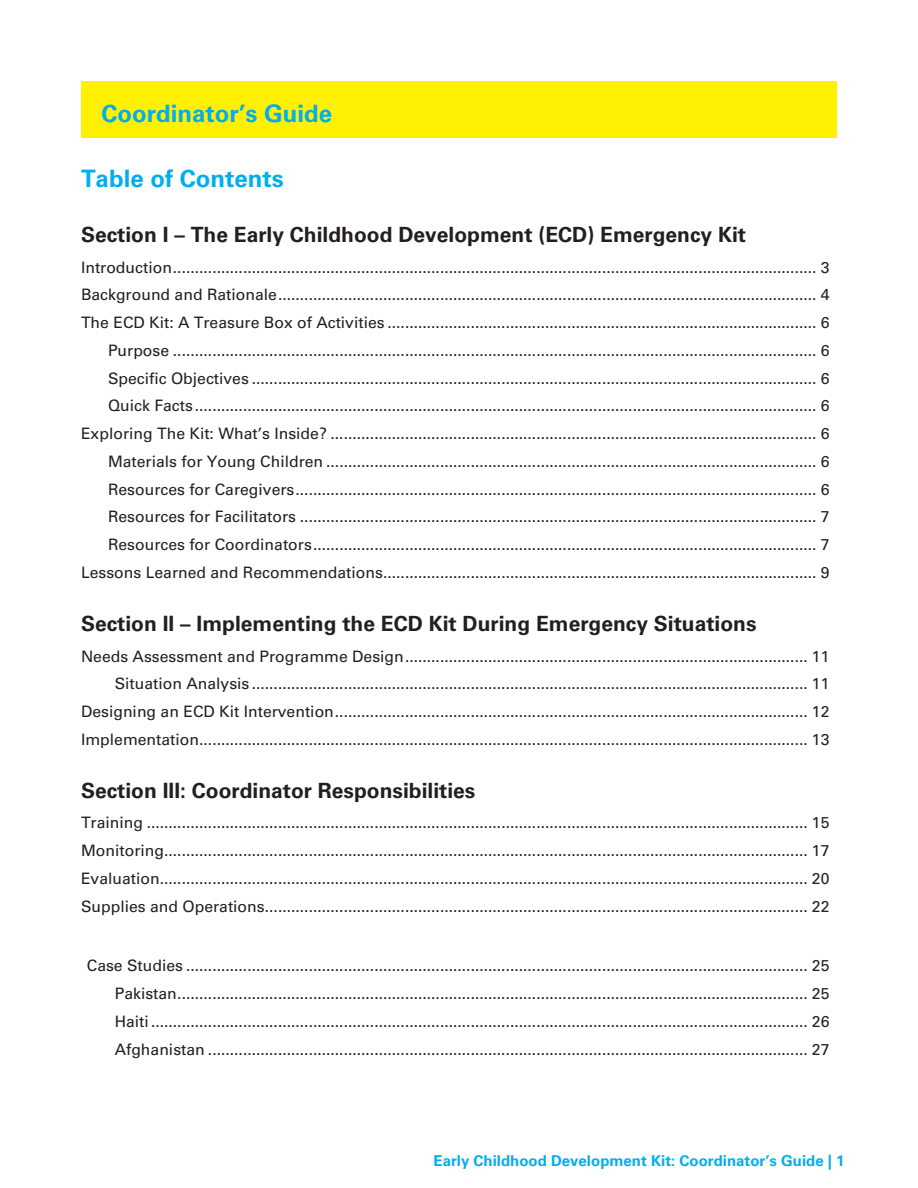
<style>
.page{position:relative;width:918px;height:1188px;background:#fff}
.page>*{position:absolute;margin:0;border:0;box-sizing:border-box;transform-origin:0 0}
.A_Head{font:700 24px "Univers";color:#00aeef}
.B_Head{font:700 21px "Univers";color:#231f20}
.Colorful_List_-_Acce{font:15.75px "Univers";color:#231f20}
.t1{font:700 15px "Univers";color:#00aeef}
</style>
<div class="page">
<div style="left:81px;top:81px;width:756px;height:56px;background:#fff101"></div>
<p class="A_Head" style="left:102px;top:100px;width:232px">Coordinator’s Guide</p>
<p class="A_Head" style="left:81px;top:165px;width:204px">Table of Contents</p>
<p class="B_Head" style="left:81px;top:222px;width:667px">Section I – The Early Childhood Development (ECD) Emergency Kit</p>
<p class="Colorful_List_-_Acce" style="left:81px;top:258px;width:750px">Introduction................................................................................................................................................... 3</p>
<p class="Colorful_List_-_Acce" style="left:81px;top:285px;width:750px">Background and Rationale........................................................................................................................... 4</p>
<p class="Colorful_List_-_Acce" style="left:81px;top:313px;width:750px">The ECD Kit: A Treasure Box of Activities .................................................................................................. 6</p>
<p class="Colorful_List_-_Acce" style="left:108px;top:341px;width:723px">Purpose ................................................................................................................................................... 6</p>
<p class="Colorful_List_-_Acce" style="left:108px;top:369px;width:723px">Specific Objectives ................................................................................................................................. 6</p>
<p class="Colorful_List_-_Acce" style="left:108px;top:396px;width:723px">Quick Facts.............................................................................................................................................. 6</p>
<p class="Colorful_List_-_Acce" style="left:81px;top:424px;width:750px">Exploring The Kit: What’s Inside? ............................................................................................................... 6</p>
<p class="Colorful_List_-_Acce" style="left:108px;top:452px;width:723px">Materials for Young Children ................................................................................................................ 6</p>
<p class="Colorful_List_-_Acce" style="left:108px;top:480px;width:723px">Resources for Caregivers....................................................................................................................... 6</p>
<p class="Colorful_List_-_Acce" style="left:108px;top:507px;width:723px">Resources for Facilitators ...................................................................................................................... 7</p>
<p class="Colorful_List_-_Acce" style="left:108px;top:535px;width:723px">Resources for Coordinators................................................................................................................... 7</p>
<p class="Colorful_List_-_Acce" style="left:81px;top:563px;width:750px">Lessons Learned and Recommendations................................................................................................... 9</p>
<p class="B_Head" style="left:81px;top:611px;width:677px">Section II – Implementing the ECD Kit During Emergency Situations</p>
<p class="Colorful_List_-_Acce" style="left:81px;top:647px;width:750px">Needs Assessment and Programme Design............................................................................................ 11</p>
<p class="Colorful_List_-_Acce" style="left:115px;top:674px;width:716px">Situation Analysis ............................................................................................................................... 11</p>
<p class="Colorful_List_-_Acce" style="left:81px;top:702px;width:750px">Designing an ECD Kit Intervention............................................................................................................ 12</p>
<p class="Colorful_List_-_Acce" style="left:81px;top:730px;width:750px">Implementation........................................................................................................................................... 13</p>
<p class="B_Head" style="left:81px;top:778px;width:396px">Section III: Coordinator Responsibilities</p>
<p class="Colorful_List_-_Acce" style="left:81px;top:814px;width:750px">Training ....................................................................................................................................................... 15</p>
<p class="Colorful_List_-_Acce" style="left:81px;top:841px;width:750px">Monitoring................................................................................................................................................... 17</p>
<p class="Colorful_List_-_Acce" style="left:81px;top:869px;width:750px">Evaluation.................................................................................................................................................... 20</p>
<p class="Colorful_List_-_Acce" style="left:81px;top:897px;width:750px">Supplies and Operations............................................................................................................................ 22</p>
<p class="Colorful_List_-_Acce" style="left:87px;top:956px;width:744px">Case Studies .............................................................................................................................................. 25</p>
<p class="Colorful_List_-_Acce" style="left:115px;top:984px;width:716px">Pakistan................................................................................................................................................ 25</p>
<p class="Colorful_List_-_Acce" style="left:115px;top:1012px;width:716px">Haiti...................................................................................................................................................... 26</p>
<p class="Colorful_List_-_Acce" style="left:115px;top:1040px;width:716px">Afghanistan ......................................................................................................................................... 27</p>
<p class="t1" style="left:434px;top:1152px;width:412px">Early Childhood Development Kit: Coordinator’s Guide | 1</p>
</div>
